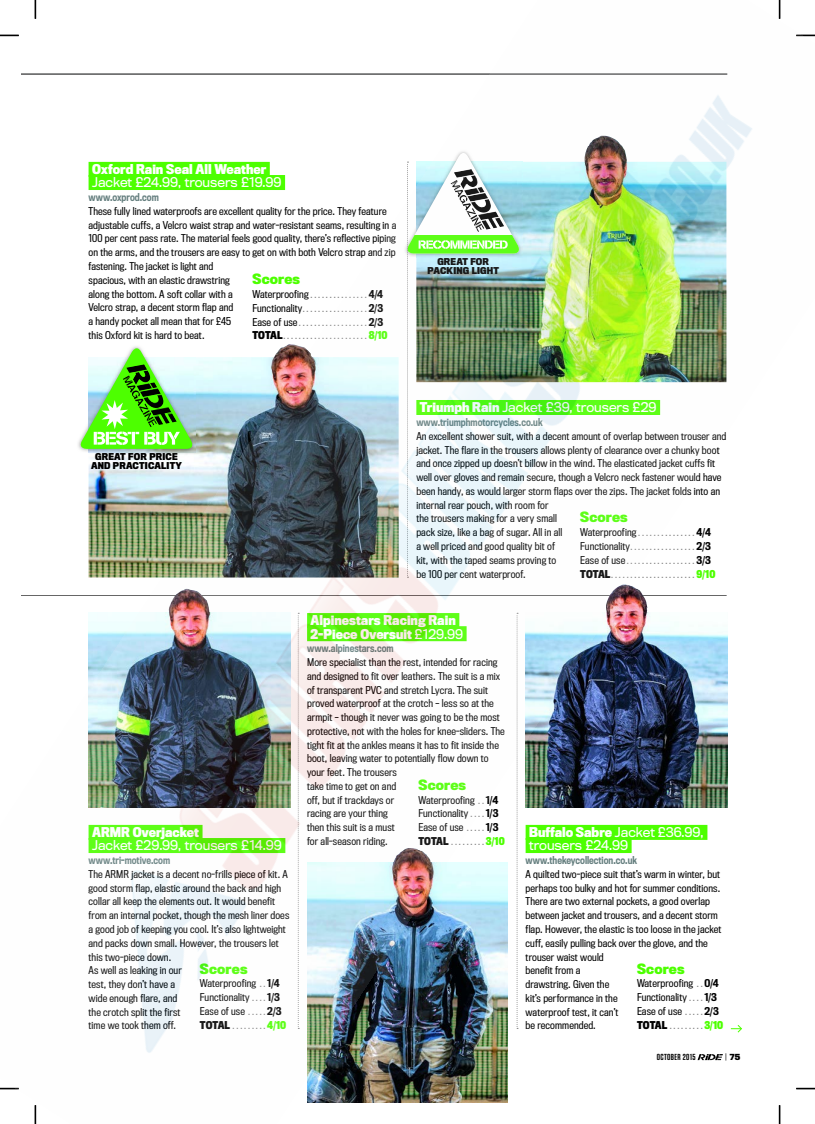
<style>
.page{position:relative;width:815px;height:1124px;background:#fff}
.page>*{position:absolute;margin:0;border:0;box-sizing:border-box;transform-origin:0 0}
.t1{font:700 13.12px "Titling Gothic FB Cond";letter-spacing:.01em;color:#4dff00;scale:1.1 1}
.t2{font:12.5px/13.1px "Titling Gothic FB Normal";color:#fff;scale:.95 1}
.t3{font:700 12.5px/13.1px "Titling Gothic FB Cond";color:#fff;scale:1.05 1}
.t4{font:10px/13.8px "Titling Gothic FB Cond";letter-spacing:.01em;color:#000;scale:1.1 1}
.t5{font:500 10px "Titling Gothic FB Cond";color:#668080;scale:.95 1}
.t6{font:700 8.75px/8.8px "Titling Gothic FB Cond";letter-spacing:.02em;color:#000;text-align:center;scale:1.1 1}
.t7{font:600 8.75px "Tungsten";letter-spacing:.05em;color:#000}
.t8{font:700 7.75px "Titling Gothic FB Normal";color:#000;scale:.95 1}
.t9{font:7.5px/13.8px "Titling Gothic FB Cond Standard";color:#808080;scale:1.1 1}
.s1{font-family:"Titling Gothic FB Cond";font-size:10px;color:#000}
.s2{font-family:"Titling Gothic FB Cond";font-weight:500;font-size:10px;color:#000}
.s3{font-family:"Titling Gothic FB Cond";font-weight:700;font-size:10px;color:#000}
.s4{font-family:"Titling Gothic FB Cond";font-weight:700;font-size:10px;color:#4dff00}
.s5{font-family:"Titling Gothic FB Cond";font-weight:700}
.s6{font-family:"Titling Gothic FB Cond Standard";font-size:7.5px;color:#808080}
.s7{font-weight:500}
.s8{font-family:"Titling Gothic FB Normal";font-weight:400}
.s9{font-family:"Tungsten";font-weight:500;font-size:8.75px}
</style>
<div class="page">
<img style="left:0;top:0;width:815px;height:1123px">
<p class="t3" style="left:92px;top:164px;width:167px">Oxford Rain Seal All Weather</p>
<p class="t2" style="left:92px;top:176px;width:201px">Jacket £24.99, trousers £19.99</p>
<p class="t5" style="left:89px;top:193px;width:76px">www.oxprod.com</p>
<p class="t4" style="left:89px;top:205px;width:281px">These fully lined waterproofs are excellent quality for the price. They feature adjustable cuffs, a Velcro waist strap and water-resistant seams, resulting in a 100 per cent pass rate. The material feels good quality, there’s reflective piping on the arms, and the trousers are easy to get on with both Velcro strap and zip fastening. The jacket is light and<br>spacious, with an elastic drawstring<br>along the bottom. A soft collar with a<br>Velcro strap, a decent storm flap and<br>a handy pocket all mean that for £45<br>this Oxford kit is hard to beat.</p>
<h1 class="t1" style="left:252px;top:274px;width:45px">Scores</h1>
<p class="t9" style="left:252px;top:288px;width:124px"><span class="s1">Waterproofing</span> . . . . . . . . . . . . . . . <span class="s2">4/4<br></span><span class="s1">Functionality</span> . . . . . . . . . . . . . . . . . <span class="s2">2/3<br></span><span class="s1">Ease of use</span> . . . . . . . . . . . . . . . . . . <span class="s2">2/3<br></span><span class="s3">TOTAL</span> . . . . . . . . . . . . . . . . . . . . . . <span class="s4">8/10</span></p>
<p class="t6" style="left:427px;top:258px;width:66px">GREAT FOR<br>PACKING LIGHT</p>
<p class="t6" style="left:91px;top:453px;width:84px">GREAT FOR PRICE<br>AND PRACTICALITY</p>
<p class="t2" style="left:420px;top:401px;width:251px"><span class="s5">Triumph Rain</span> Jacket £39, trousers £29</p>
<p class="t5" style="left:416px;top:418px;width:134px">www.triumphmotorcycles.co.uk</p>
<p class="t4" style="left:416px;top:430px;width:283px">An excellent shower suit, with a decent amount of overlap between trouser and jacket. The flare in the trousers allows plenty of clearance over a chunky boot and once zipped up doesn’t billow in the wind. The elasticated jacket cuffs fit well over gloves and remain secure, though a Velcro neck fastener would have been handy, as would larger storm flaps over the zips. The jacket folds into an internal rear pouch, with room for<br>the trousers making for a very small<br>pack size, like a bag of sugar. All in all<br>a well priced and good quality bit of<br>kit, with the taped seams proving to<br>be 100 per cent waterproof.</p>
<h1 class="t1" style="left:580px;top:511px;width:45px">Scores</h1>
<p class="t9" style="left:580px;top:526px;width:124px"><span class="s1">Waterproofing</span> . . . . . . . . . . . . . . . <span class="s2">4/4<br></span><span class="s1">Functionality</span> . . . . . . . . . . . . . . . . . <span class="s2">2/3<br></span><span class="s1">Ease of use</span> . . . . . . . . . . . . . . . . . . <span class="s2">3/3<br></span><span class="s3">TOTAL</span> . . . . . . . . . . . . . . . . . . . . . . <span class="s4">9/10</span></p>
<p class="t3" style="left:92px;top:826px;width:103px">ARMR Overjacket</p>
<p class="t2" style="left:92px;top:839px;width:201px">Jacket £29.99, trousers £14.99</p>
<p class="t5" style="left:89px;top:856px;width:87px">www.tri-motive.com</p>
<p class="t4" style="left:89px;top:867px;width:184px">The ARMR jacket is a decent no-frills piece of kit. A good storm flap, elastic around the back and high collar all keep the elements out. It would benefit from an internal pocket, though the mesh liner does a good job of keeping you cool. It’s also lightweight and packs down small. However, the trousers let this two-piece down.<br>As well as leaking in our<br>test, they don’t have a<br>wide enough flare, and<br>the crotch split the first<br>time we took them off.</p>
<h1 class="t1" style="left:200px;top:962px;width:45px">Scores</h1>
<p class="t4" style="left:200px;top:977px;width:76px">Waterproofing <span class="s6">. .</span> <span class="s7">1/4<br></span>Functionality <span class="s6">. . . .</span> <span class="s7">1/3<br></span>Ease of use <span class="s6">. . . . .</span> <span class="s7">2/3</span></p>
<p class="t9" style="left:200px;top:1018px;width:80px"><span class="s3">TOTAL</span> . . . . . . . . . <span class="s4">4/10</span></p>
<p class="t3" style="left:311px;top:614px;width:147px">Alpinestars Racing Rain<br>2-Piece Oversuit <span class="s8">£129.99</span></p>
<p class="t5" style="left:307px;top:644px;width:93px">www.alpinestars.com</p>
<p class="t4" style="left:307px;top:656px;width:181px">More specialist than the rest, intended for racing and designed to fit over leathers. The suit is a mix of transparent PVC and stretch Lycra. The suit proved waterproof at the crotch – less so at the armpit – though it never was going to be the most protective, not with the holes for knee-sliders. The tight fit at the ankles means it has to fit inside the boot, leaving water to potentially flow down to your feet. The trousers<br>take time to get on and<br>off, but if trackdays or<br>racing are your thing<br>then this suit is a must<br>for all-season riding.</p>
<h1 class="t1" style="left:418px;top:779px;width:45px">Scores</h1>
<p class="t4" style="left:418px;top:793px;width:74px;text-align:justify">Waterproofing <span class="s6">. .</span> <span class="s7">1/4<br></span>Functionality <span class="s6">. . . .</span> <span class="s7">1/3<br></span>Ease of use <span class="s6">. . . . .</span> <span class="s7">1/3</span></p>
<p class="t9" style="left:418px;top:835px;width:80px"><span class="s3">TOTAL</span> . . . . . . . . . <span class="s4">3/10</span></p>
<p class="t2" style="left:529px;top:826px;width:185px"><span class="s5">Buffalo Sabre</span> Jacket £36.99, trousers £24.99</p>
<p class="t5" style="left:526px;top:856px;width:119px">www.thekeycollection.co.uk</p>
<p class="t4" style="left:526px;top:867px;width:179px">A quilted two-piece suit that’s warm in winter, but perhaps too bulky and hot for summer conditions.<br>There are two external pockets, a good overlap between jacket and trousers, and a decent storm flap. However, the elastic is too loose in the jacket cuff, easily pulling back over the glove, and the trouser waist would<br>benefit from a<br>drawstring. Given the<br>kit’s performance in the<br>waterproof test, it can’t<br>be recommended.</p>
<h1 class="t1" style="left:637px;top:962px;width:45px">Scores</h1>
<p class="t4" style="left:637px;top:977px;width:76px">Waterproofing <span class="s6">. .</span> <span class="s7">0/4<br></span>Functionality <span class="s6">. . . .</span> <span class="s7">1/3<br></span>Ease of use <span class="s6">. . . . .</span> <span class="s7">2/3</span></p>
<p class="t9" style="left:637px;top:1018px;width:80px"><span class="s3">TOTAL</span> . . . . . . . . . <span class="s4">3/10</span></p>
<p class="t7" style="left:657px;top:1051px;width:40px">OCTOBER 2015</p>
<p class="t8" style="left:725px;top:1052px;width:18px"><span class="s9">|</span> 75</p>
</div>
